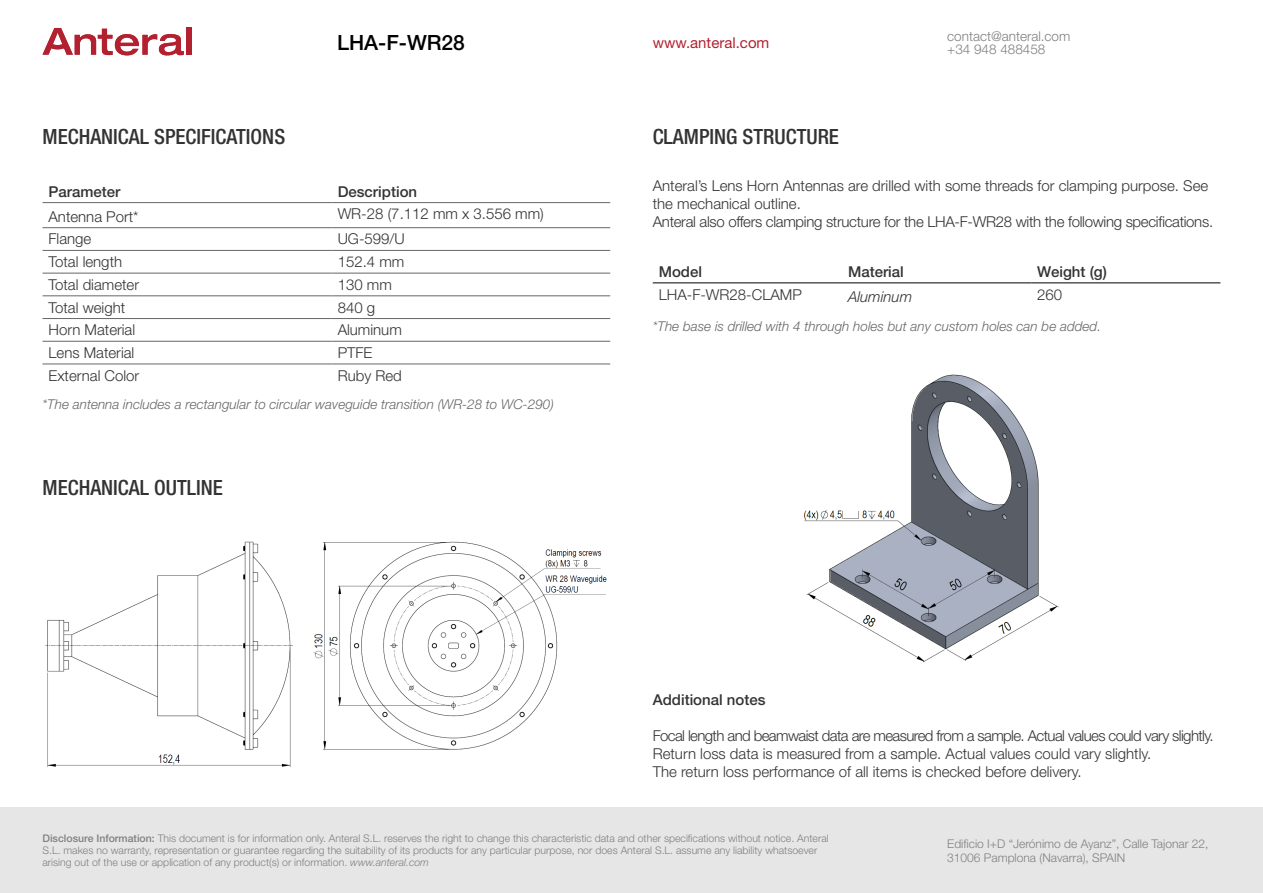
<style>
.page{position:relative;width:1263px;height:893px;background:#fff}
.page>*{position:absolute;margin:0;border:0;box-sizing:border-box;transform-origin:0 0}
.t1{font:500 condensed 21px "Helvetica Neue LT Std";color:#333}
.t2{font:500 21px "Helvetica Neue LT Std";color:#000}
.t3{font:300 15px/18px "Helvetica Neue LT Std";color:#333}
.t4{font:300 15px "Helvetica Neue LT Std";letter-spacing:-.02em;color:#333}
.t5{font:300 15px "Helvetica Neue LT Std";letter-spacing:-.04em;color:#333}
.t6{font:500 15px "Helvetica Neue LT Std";color:#333}
.t7{font:15px "Helvetica Neue LT Std";color:#b32130}
.t8{font:italic 300 15px "Helvetica Neue LT Std";color:#333}
.t9{font:italic 300 13.5px "Helvetica Neue LT Std";color:#666}
.t10{font:300 13.5px/13.5px "Helvetica Neue LT Std";color:#808080}
.t11{font:300 12px/13.5px "Helvetica Neue LT Std";color:#808080}
.t12{font:300 10.5px/12px "Helvetica Neue LT Std";color:#808080}
.s1{font-weight:500}
.s2{font-style:italic}
</style>
<div class="page">
<div style="left:0;top:808px;width:1263px;height:85px;background:#e6e6e6"></div>
<div style="left:186px;top:28px;width:5px;height:27px;background:#b32130"></div>
<svg style="left:43px;top:28px;width:141px;height:27px"></svg>
<hr style="left:43px;top:202px;width:289px;height:1px;background:#666">
<hr style="left:332px;top:202px;width:278px;height:1px;background:#666">
<hr style="left:43px;top:227px;width:289px;height:1px;background:#666">
<hr style="left:332px;top:227px;width:278px;height:1px;background:#666">
<hr style="left:43px;top:250px;width:289px;height:1px;background:#666">
<hr style="left:332px;top:250px;width:278px;height:1px;background:#666">
<hr style="left:43px;top:273px;width:289px;height:1px;background:#666">
<hr style="left:332px;top:273px;width:278px;height:1px;background:#666">
<hr style="left:43px;top:295px;width:289px;height:1px;background:#666">
<hr style="left:332px;top:295px;width:278px;height:1px;background:#666">
<hr style="left:43px;top:318px;width:289px;height:1px;background:#666">
<hr style="left:332px;top:318px;width:278px;height:1px;background:#666">
<hr style="left:43px;top:341px;width:289px;height:1px;background:#666">
<hr style="left:332px;top:341px;width:278px;height:1px;background:#666">
<hr style="left:43px;top:364px;width:289px;height:1px;background:#666">
<hr style="left:332px;top:364px;width:278px;height:1px;background:#666">
<hr style="left:653px;top:282px;width:189px;height:1px;background:#000">
<hr style="left:842px;top:282px;width:189px;height:1px;background:#000">
<hr style="left:1031px;top:282px;width:189px;height:1px;background:#000">
<img style="left:45px;top:541px;width:562px;height:226px">
<img style="left:804px;top:374px;width:255px;height:289px">
<p class="t2" style="left:337px;top:30px;width:129px">LHA-F-WR28</p>
<p class="t7" style="left:653px;top:34px;width:118px">www.anteral.com</p>
<p class="t10" style="left:947px;top:29px;width:125px">contact@anteral.com +34 948 488458</p>
<p class="t1" style="left:43px;top:124px;width:244px">MECHANICAL SPECIFICATIONS</p>
<p class="t1" style="left:653px;top:124px;width:188px">CLAMPING STRUCTURE</p>
<p class="t6" style="left:49px;top:182px;width:73px">Parameter</p>
<p class="t6" style="left:338px;top:182px;width:81px">Description</p>
<p class="t3" style="left:49px;top:207px;width:92px">Antenna Port*</p>
<p class="t3" style="left:338px;top:205px;width:208px">WR-28 (7.112 mm x 3.556 mm)</p>
<p class="t3" style="left:49px;top:230px;width:44px">Flange</p>
<p class="t3" style="left:338px;top:230px;width:69px">UG-599/U</p>
<p class="t3" style="left:49px;top:252px;width:75px">Total length</p>
<p class="t3" style="left:338px;top:252px;width:68px">152.4 mm</p>
<p class="t3" style="left:49px;top:275px;width:92px">Total diameter</p>
<p class="t3" style="left:338px;top:275px;width:56px">130 mm</p>
<p class="t3" style="left:49px;top:298px;width:78px">Total weight</p>
<p class="t3" style="left:338px;top:298px;width:39px">840 g</p>
<p class="t3" style="left:49px;top:321px;width:88px">Horn Material</p>
<p class="t3" style="left:338px;top:321px;width:66px">Aluminum</p>
<p class="t3" style="left:49px;top:343px;width:87px">Lens Material</p>
<p class="t3" style="left:338px;top:343px;width:36px">PTFE</p>
<p class="t3" style="left:49px;top:366px;width:92px">External Color</p>
<p class="t3" style="left:338px;top:366px;width:66px">Ruby Red</p>
<p class="t9" style="left:43px;top:397px;width:513px">*The antenna includes a rectangular to circular waveguide transition (WR-28 to WC-290)</p>
<p class="t1" style="left:43px;top:475px;width:182px">MECHANICAL OUTLINE</p>
<p class="t3" style="left:653px;top:176px;width:557px">Anteral’s Lens Horn Antennas are drilled with some threads for clamping purpose. See the mechanical outline.</p>
<p class="t4" style="left:653px;top:212px;width:562px">Anteral also offers clamping structure for the LHA-F-WR28 with the following specifications.</p>
<p class="t6" style="left:659px;top:263px;width:45px">Model</p>
<p class="t6" style="left:848px;top:263px;width:57px">Material</p>
<p class="t6" style="left:1037px;top:263px;width:71px">Weight (g)</p>
<p class="t3" style="left:659px;top:285px;width:145px">LHA-F-WR28-CLAMP</p>
<p class="t8" style="left:848px;top:288px;width:66px">Aluminum</p>
<p class="t3" style="left:1037px;top:285px;width:27px">260</p>
<p class="t9" style="left:653px;top:318px;width:450px">*The base is drilled with 4 through holes but any custom holes can be added.</p>
<p class="t6" style="left:653px;top:691px;width:114px">Additional notes</p>
<p class="t5" style="left:653px;top:727px;width:562px">Focal length and beamwaist data are measured from a sample. Actual values could vary slightly.</p>
<p class="t3" style="left:653px;top:745px;width:500px">Return loss data is measured from a sample. Actual values could vary slightly.</p>
<p class="t3" style="left:653px;top:763px;width:430px">The return loss performance of all items is checked before delivery.</p>
<p class="t12" style="left:43px;top:832px;width:788px"><span class="s1">Disclosure Information:</span> This document is for information only. Anteral S.L. reserves the right to change this characteristic data and other specifications without notice. Anteral<br>S.L. makes no warranty, representation or guarantee regarding the suitability of its products for any particular purpose, nor does Anteral S.L. assume any liability whatsoever arising out of the use or application of any product(s) or information. <span class="s2">www.anteral.com</span></p>
<p class="t11" style="left:947px;top:837px;width:263px">Edificio I+D “Jerónimo de Ayanz”, Calle Tajonar 22,<br>31006 Pamplona (Navarra), SPAIN</p>
</div>
